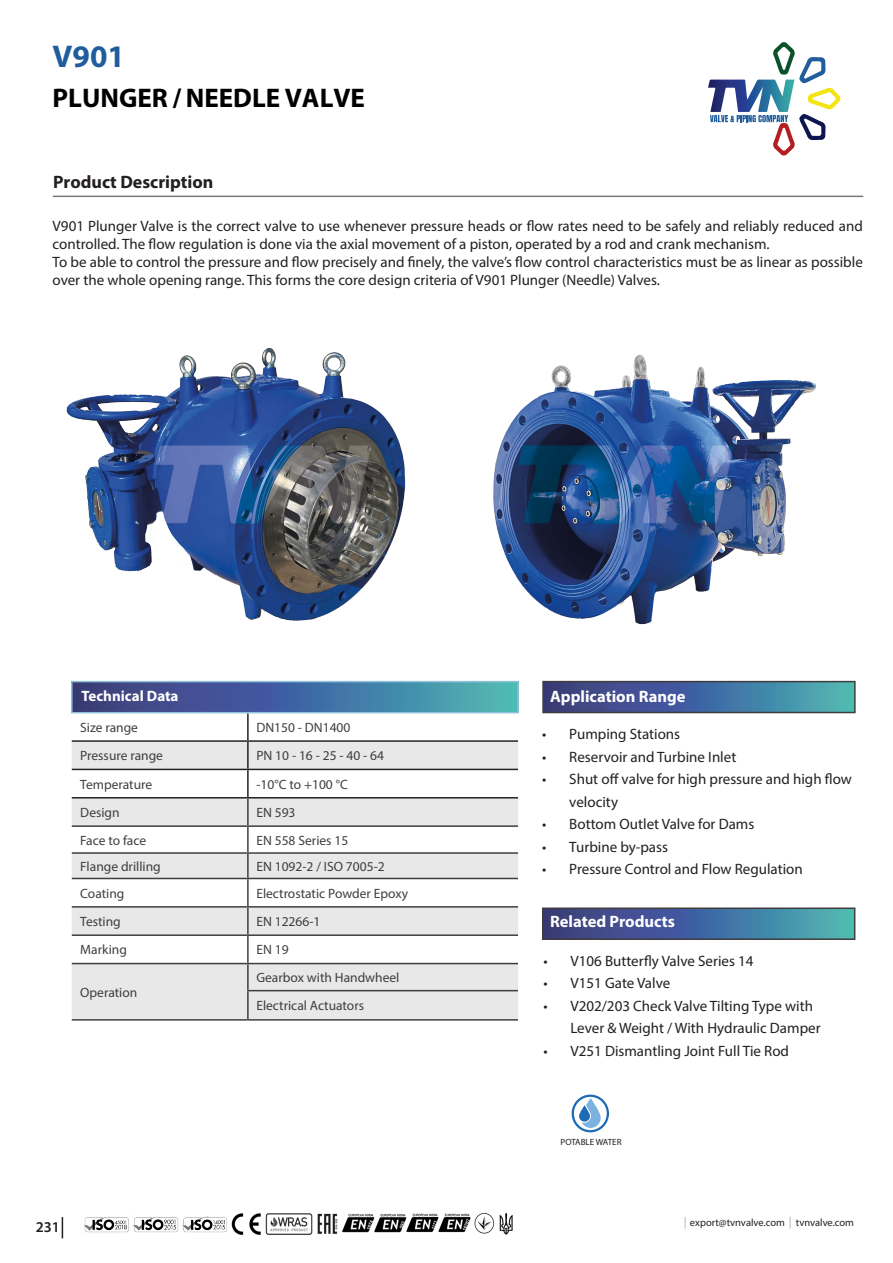
<style>
.page{position:relative;width:893px;height:1263px;background:#fff}
.page>*{position:absolute;margin:0;border:0;box-sizing:border-box;transform-origin:0 0}
.t1{font:700 31.5px "Myriad Pro";color:#1f5d9d}
.t2{font:700 27px "Myriad Pro";color:#000}
.t3{font:700 18px "Myriad Pro";color:#231f20}
.t4{font:700 16.5px "Myriad Pro";color:#fff}
.t5{font:15px/18px "Myriad Pro";color:#231f20}
.t6{font:700 15px "Myriad Pro";color:#fff}
.t7{font:600 15px "Myriad Pro";color:#231f20}
.t8{font:13.5px/28.2px "Myriad Pro";color:#231f20}
.t9{font:10.5px "Myriad Pro";color:#231f20}
.t10{font:9px "Myriad Pro";color:#231f20}
</style>
<div class="page">
<svg style="left:484px;top:195px;width:74px;height:3px"></svg>
<svg style="left:62px;top:1217px;width:1px;height:21px"></svg>
<svg style="left:708px;top:42px;width:132px;height:113px"></svg>
<hr style="left:53px;top:196px;width:810px;height:1px;background:#231f20">
<svg style="left:789px;top:1217px;width:2px;height:11px"></svg>
<svg style="left:684px;top:1217px;width:2px;height:11px"></svg>
<img style="left:83px;top:1213px;width:430px;height:22px">
<svg style="left:545px;top:910px;width:307px;height:27px;background:#436e9d"></svg>
<div style="left:542px;top:907px;width:313px;height:33px;border:2px solid #231f20"></div>
<svg style="left:545px;top:684px;width:308px;height:26px;background:#436e9d"></svg>
<div style="left:542px;top:681px;width:314px;height:32px;border:2px solid #231f20"></div>
<svg style="left:73px;top:682px;width:444px;height:30px;background:#446f9e"></svg>
<svg style="left:72px;top:742px;width:446px;height:277px;fill:#e8e8e8"></svg>
<hr style="left:247px;top:713px;width:2px;height:27px;background:#000">
<hr style="left:72px;top:740px;width:176px;height:2px;background:#000">
<hr style="left:248px;top:740px;width:270px;height:2px;background:#000">
<hr style="left:247px;top:742px;width:2px;height:27px;background:#000">
<hr style="left:72px;top:769px;width:176px;height:1px;background:#000">
<hr style="left:248px;top:769px;width:270px;height:1px;background:#000">
<hr style="left:247px;top:770px;width:2px;height:27px;background:#000">
<hr style="left:72px;top:797px;width:176px;height:1px;background:#000">
<hr style="left:248px;top:797px;width:270px;height:1px;background:#000">
<hr style="left:247px;top:798px;width:2px;height:27px;background:#231f20">
<hr style="left:72px;top:825px;width:176px;height:2px;background:#231f20">
<hr style="left:248px;top:825px;width:270px;height:2px;background:#231f20">
<hr style="left:247px;top:827px;width:2px;height:25px;background:#231f20">
<hr style="left:72px;top:852px;width:176px;height:2px;background:#231f20">
<hr style="left:248px;top:852px;width:270px;height:2px;background:#231f20">
<hr style="left:247px;top:854px;width:2px;height:24px;background:#231f20">
<hr style="left:72px;top:878px;width:176px;height:1px;background:#231f20">
<hr style="left:248px;top:878px;width:270px;height:1px;background:#231f20">
<hr style="left:247px;top:879px;width:2px;height:27px;background:#231f20">
<hr style="left:72px;top:906px;width:176px;height:1px;background:#231f20">
<hr style="left:248px;top:906px;width:270px;height:1px;background:#231f20">
<hr style="left:247px;top:907px;width:2px;height:27px;background:#231f20">
<hr style="left:72px;top:934px;width:176px;height:2px;background:#231f20">
<hr style="left:248px;top:934px;width:270px;height:2px;background:#231f20">
<hr style="left:247px;top:936px;width:2px;height:27px;background:#231f20">
<hr style="left:72px;top:963px;width:176px;height:1px;background:#231f20">
<hr style="left:72px;top:1019px;width:176px;height:2px;background:#231f20">
<hr style="left:248px;top:963px;width:270px;height:1px;background:#231f20">
<hr style="left:247px;top:964px;width:2px;height:26px;background:#231f20">
<hr style="left:247px;top:990px;width:271px;height:1px;background:#231f20">
<hr style="left:247px;top:991px;width:2px;height:28px;background:#231f20">
<hr style="left:248px;top:1019px;width:270px;height:2px;background:#231f20">
<hr style="left:71px;top:681px;width:177px;height:1px;background:#82b9d4">
<hr style="left:71px;top:682px;width:2px;height:30px;background:#82b9d4">
<hr style="left:248px;top:681px;width:271px;height:1px;background:#82b9d4">
<hr style="left:517px;top:682px;width:2px;height:30px;background:#82b9d4">
<hr style="left:71px;top:712px;width:177px;height:1px;background:#82b9d4">
<hr style="left:248px;top:712px;width:271px;height:1px;background:#82b9d4">
<svg style="left:582px;top:1098px;width:19px;height:30px"></svg>
<svg style="left:579px;top:1105px;width:11px;height:16px"></svg>
<div style="left:572px;top:1094px;width:37px;height:38px;border:2px solid #1d6ab5;border-radius:50%"></div>
<img style="left:66px;top:347px;width:750px;height:278px">
<p class="t1" style="left:53px;top:36px;width:74px">V901</p>
<p class="t2" style="left:53px;top:80px;width:314px">PLUNGER / NEEDLE VALVE</p>
<p class="t3" style="left:53px;top:171px;width:162px">Product Description</p>
<p class="t5" style="left:53px;top:216px;width:812px">V901 Plunger Valve is the correct valve to use whenever pressure heads or flow rates need to be safely and reliably reduced and controlled. The flow regulation is done via the axial movement of a piston, operated by a rod and crank mechanism.</p>
<p class="t5" style="left:53px;top:252px;width:812px">To be able to control the pressure and flow precisely and finely, the valve’s flow control characteristics must be as linear as possible over the whole opening range. This forms the core design criteria of V901 Plunger (Needle) Valves.</p>
<p class="t6" style="left:82px;top:686px;width:98px">Technical Data</p>
<p class="t8" style="left:80px;top:713px;width:59px">Size range</p>
<p class="t8" style="left:256px;top:713px;width:96px">DN150 - DN1400</p>
<p class="t8" style="left:80px;top:741px;width:84px">Pressure range</p>
<p class="t8" style="left:256px;top:741px;width:129px">PN 10 - 16 - 25 - 40 - 64</p>
<p class="t8" style="left:80px;top:770px;width:73px">Temperature</p>
<p class="t8" style="left:256px;top:770px;width:93px">-10°C to +100 °C</p>
<p class="t8" style="left:80px;top:798px;width:41px">Design</p>
<p class="t8" style="left:256px;top:798px;width:41px">EN 593</p>
<p class="t8" style="left:80px;top:826px;width:67px">Face to face</p>
<p class="t8" style="left:256px;top:826px;width:93px">EN 558 Series 15</p>
<p class="t8" style="left:80px;top:852px;width:82px">Flange drilling</p>
<p class="t8" style="left:256px;top:852px;width:130px">EN 1092-2 / ISO 7005-2</p>
<p class="t8" style="left:80px;top:879px;width:46px">Coating</p>
<p class="t8" style="left:256px;top:879px;width:153px">Electrostatic Powder Epoxy</p>
<p class="t8" style="left:80px;top:907px;width:42px">Testing</p>
<p class="t8" style="left:256px;top:907px;width:66px">EN 12266-1</p>
<p class="t8" style="left:80px;top:935px;width:48px">Marking</p>
<p class="t8" style="left:256px;top:935px;width:34px">EN 19</p>
<p class="t8" style="left:80px;top:978px;width:59px">Operation</p>
<p class="t8" style="left:256px;top:963px;width:145px">Gearbox with Handwheel<br>Electrical Actuators</p>
<p class="t4" style="left:550px;top:685px;width:137px">Application Range</p>
<p class="t5" style="left:542px;top:725px;width:139px">• Pumping Stations</p>
<p class="t5" style="left:542px;top:748px;width:196px">• Reservoir and Turbine Inlet</p>
<p class="t5" style="left:569px;top:768px;width:284px;line-height:22.5px;text-indent:-27px">• Shut off valve for high pressure and high flow velocity</p>
<p class="t5" style="left:542px;top:815px;width:214px">• Bottom Outlet Valve for Dams</p>
<p class="t5" style="left:542px;top:838px;width:127px">• Turbine by-pass</p>
<p class="t5" style="left:542px;top:860px;width:262px">• Pressure Control and Flow Regulation</p>
<p class="t4" style="left:550px;top:911px;width:126px">Related Products</p>
<p class="t5" style="left:543px;top:951px;width:212px">• V106 Butterfly Valve Series 14</p>
<p class="t5" style="left:543px;top:974px;width:128px">• V151 Gate Valve</p>
<p class="t5" style="left:570px;top:994px;width:252px;line-height:22.5px;text-indent:-27px">• V202/203 Check Valve Tilting Type with<br>Lever &amp; Weight / With Hydraulic Damper</p>
<p class="t5" style="left:543px;top:1041px;width:247px">• V251 Dismantling Joint Full Tie Rod</p>
<p class="t10" style="left:561px;top:1136px;width:62px">POTABLE WATER</p>
<p class="t7" style="left:36px;top:1219px;width:26px">231</p>
<p class="t9" style="left:690px;top:1216px;width:166px">export@tvnvalve.com tvnvalve.com</p>
</div>
